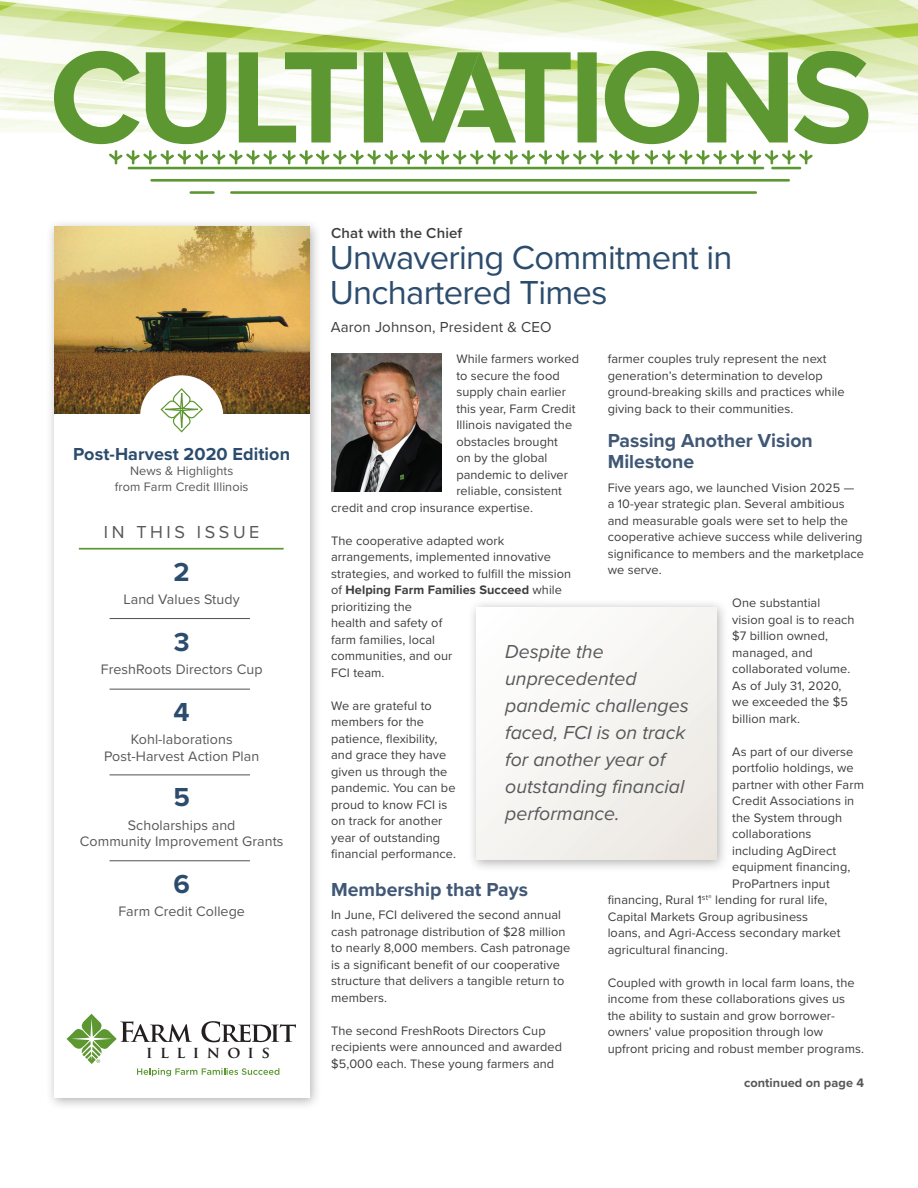
<style>
.page{position:relative;width:918px;height:1188px;background:#fff}
.page>*{position:absolute;margin:0;border:0;box-sizing:border-box;transform-origin:0 0}
.Article_Body_Text{font:34.5px/34.5px "Proxima Nova";letter-spacing:-.02em;color:#2c4c6d}
.Article_Body_Text-2{font:700 27px "Proxima Nova";color:#2c4c6d}
.t1{font:italic 19.5px/27px "Proxima Nova";color:#57585a}
.Article_Body_Text-3{font:700 19.5px/21px "Proxima Nova";color:#405775}
.Article_Body_Text-4{font:700 18px "Proxima Nova";letter-spacing:.005em;color:#2c4c6d}
.Article_Body_Text-5{font:18px "Proxima Nova";letter-spacing:.2em;color:#57585a}
.t2{font:700 15.9px "Trajan Pro";letter-spacing:.475em;color:#231f20}
.Article_Body_Text-6{font:15px "Proxima Nova";letter-spacing:.01em;color:#3e3e3f}
.Article_Body_Text-7{font:600 15px "Proxima Nova";letter-spacing:.01em;color:#3e3e3f}
.Article_Body_Text-8{font:14.25px "Proxima Nova";letter-spacing:.005em;color:#57585a}
.Article_Body_Text-9{font:12.75px/16.5px "Proxima Nova";letter-spacing:.005em;color:#3e3e3f}
.Article_Body_Text-10{font:12.75px "Proxima Nova";letter-spacing:.005em;color:#57585a}
.Article_Body_Text-11{font:700 12.75px "Proxima Nova";letter-spacing:.005em;color:#57585a}
.s1{font-weight:700}
</style>
<div class="page">
<div style="left:46px;top:218px;width:276px;height:893px;background:#231f20;opacity:.35"></div>
<div style="left:54px;top:227px;width:255px;height:871px;background:#fff"></div>
<img style="left:54px;top:227px;width:255px;height:186px">
<div style="left:140px;top:375px;width:83px;height:84px;background:#fff;border-radius:50%"></div>
<svg style="left:147px;top:374px;width:70px;height:59px"></svg>
<hr style="left:110px;top:618px;width:140px;height:1px;background:#57585a">
<hr style="left:110px;top:689px;width:140px;height:1px;background:#57585a">
<hr style="left:110px;top:774px;width:140px;height:1px;background:#57585a">
<hr style="left:79px;top:548px;width:205px;height:2px;background:#5c9731">
<img style="left:0;top:0;width:918px;height:145px">
<svg style="left:54px;top:51px;width:814px;height:93px"></svg>
<hr style="left:128px;top:167px;width:636px;height:2px;background:#5c9731">
<hr style="left:771px;top:167px;width:30px;height:2px;background:#5c9731">
<hr style="left:150px;top:179px;width:640px;height:3px;background:#5c9731">
<hr style="left:230px;top:191px;width:527px;height:3px;background:#5c9731">
<hr style="left:190px;top:191px;width:25px;height:3px;background:#5c9731">
<svg style="left:109px;top:150px;width:704px;height:14px"></svg>
<hr style="left:407px;top:150px;width:3px;height:14px;background:#5c9731">
<svg style="left:67px;top:1014px;width:229px;height:62px"></svg>
<img style="left:331px;top:353px;width:111px;height:138px">
<hr style="left:110px;top:860px;width:140px;height:1px;background:#57585a">
<div style="left:468px;top:599px;width:261px;height:274px;background:#231f20;opacity:.35"></div>
<div style="left:476px;top:607px;width:240px;height:253px;background:linear-gradient(to right,#fbfaf9,#f0ede8)"></div>
<p class="Article_Body_Text-4" style="left:73px;top:440px;width:218px">Post-Harvest 2020 Edition</p>
<p class="Article_Body_Text-10" style="left:130px;top:461px;width:105px">News &amp; Highlights</p>
<p class="Article_Body_Text-10" style="left:115px;top:477px;width:135px">from Farm Credit Illinois</p>
<p class="Article_Body_Text-5" style="left:104px;top:518px;width:157px">IN THIS ISSUE</p>
<p class="Article_Body_Text-2" style="left:174px;top:552px;width:18px">2</p>
<p class="Article_Body_Text-8" style="left:124px;top:589px;width:118px">Land Values Study</p>
<p class="Article_Body_Text-2" style="left:174px;top:622px;width:17px">3</p>
<p class="Article_Body_Text-8" style="left:101px;top:659px;width:163px">FreshRoots Directors Cup</p>
<p class="Article_Body_Text-2" style="left:174px;top:692px;width:18px">4</p>
<p class="Article_Body_Text-8" style="left:131px;top:729px;width:103px">Kohl-laborations</p>
<p class="Article_Body_Text-8" style="left:104px;top:745px;width:157px">Post-Harvest Action Plan</p>
<p class="Article_Body_Text-2" style="left:173px;top:777px;width:18px">5</p>
<p class="Article_Body_Text-8" style="left:128px;top:814px;width:109px">Scholarships and</p>
<p class="Article_Body_Text-8" style="left:80px;top:831px;width:205px">Community Improvement Grants</p>
<p class="Article_Body_Text-2" style="left:173px;top:864px;width:18px">6</p>
<p class="Article_Body_Text-8" style="left:118px;top:901px;width:128px">Farm Credit College</p>
<p class="t2" style="left:146px;top:1043px;width:125px">ILLINOIS</p>
<p class="Article_Body_Text-7" style="left:331px;top:222px;width:133px">Chat with the Chief</p>
<p class="Article_Body_Text" style="left:330px;top:239px;width:404px">Unwavering Commitment in<br>Unchartered Times</p>
<p class="Article_Body_Text-6" style="left:331px;top:316px;width:222px">Aaron Johnson, President &amp; CEO</p>
<p class="Article_Body_Text-9" style="left:456px;top:350px;width:124px">While farmers worked</p>
<p class="Article_Body_Text-9" style="left:456px;top:367px;width:105px">to secure the food</p>
<p class="Article_Body_Text-9" style="left:456px;top:383px;width:111px">supply chain earlier</p>
<p class="Article_Body_Text-9" style="left:456px;top:400px;width:121px">this year, Farm Credit</p>
<p class="Article_Body_Text-9" style="left:456px;top:416px;width:117px">Illinois navigated the</p>
<p class="Article_Body_Text-9" style="left:456px;top:433px;width:103px">obstacles brought</p>
<p class="Article_Body_Text-9" style="left:456px;top:449px;width:93px">on by the global</p>
<p class="Article_Body_Text-9" style="left:456px;top:466px;width:113px">pandemic to deliver</p>
<p class="Article_Body_Text-9" style="left:456px;top:482px;width:107px">reliable, consistent</p>
<p class="Article_Body_Text-9" style="left:331px;top:499px;width:203px">credit and crop insurance expertise.</p>
<p class="Article_Body_Text-9" style="left:331px;top:532px;width:241px">The cooperative adapted work arrangements, implemented innovative strategies, and worked to fulfill the mission of <span class="s1">Helping Farm Families Succeed</span> while prioritizing the<br>health and safety of<br>farm families, local<br>communities, and our<br>FCI team.</p>
<p class="Article_Body_Text-9" style="left:331px;top:697px;width:126px">We are grateful to members for the patience, flexibility, and grace they have given us through the pandemic. You can be proud to know FCI is on track for another year of outstanding financial performance.</p>
<p class="Article_Body_Text-3" style="left:331px;top:878px;width:198px">Membership that Pays</p>
<p class="Article_Body_Text-9" style="left:331px;top:906px;width:241px">In June, FCI delivered the second annual cash patronage distribution of $28 million to nearly 8,000 members. Cash patronage is a significant benefit of our cooperative structure that delivers a tangible return to members.</p>
<p class="Article_Body_Text-9" style="left:331px;top:1022px;width:232px">The second FreshRoots Directors Cup recipients were announced and awarded $5,000 each. These young farmers and</p>
<p class="Article_Body_Text-9" style="left:608px;top:350px;width:238px">farmer couples truly represent the next generation’s determination to develop ground-breaking skills and practices while giving back to their communities.</p>
<p class="Article_Body_Text-3" style="left:608px;top:430px;width:207px">Passing Another Vision<br>Milestone</p>
<p class="Article_Body_Text-9" style="left:608px;top:479px;width:258px">Five years ago, we launched Vision 2025 — a 10-year strategic plan. Several ambitious and measurable goals were set to help the cooperative achieve success while delivering significance to members and the marketplace we serve.</p>
<p class="Article_Body_Text-9" style="left:732px;top:594px;width:124px">One substantial vision goal is to reach $7 billion owned, managed, and collaborated volume.<br>As of July 31, 2020, we exceeded the $5 billion mark.</p>
<p class="Article_Body_Text-9" style="left:732px;top:743px;width:123px">As part of our diverse</p>
<p class="Article_Body_Text-9" style="left:732px;top:759px;width:123px">portfolio holdings, we</p>
<p class="Article_Body_Text-9" style="left:732px;top:776px;width:133px">partner with other Farm</p>
<p class="Article_Body_Text-9" style="left:732px;top:792px;width:124px">Credit Associations in</p>
<p class="Article_Body_Text-9" style="left:732px;top:809px;width:112px">the System through</p>
<p class="Article_Body_Text-9" style="left:732px;top:825px;width:81px">collaborations</p>
<p class="Article_Body_Text-9" style="left:732px;top:842px;width:105px">including AgDirect</p>
<p class="Article_Body_Text-9" style="left:732px;top:858px;width:120px">equipment financing,</p>
<p class="Article_Body_Text-9" style="left:732px;top:875px;width:99px">ProPartners input</p>
<p class="Article_Body_Text-9" style="left:608px;top:891px;width:221px">financing, Rural 1<sup>st</sup><sup>®</sup> lending for rural life,</p>
<p class="Article_Body_Text-9" style="left:608px;top:908px;width:202px">Capital Markets Group agribusiness</p>
<p class="Article_Body_Text-9" style="left:608px;top:924px;width:234px">loans, and Agri-Access secondary market</p>
<p class="Article_Body_Text-9" style="left:608px;top:941px;width:122px">agricultural financing.</p>
<p class="Article_Body_Text-9" style="left:608px;top:974px;width:258px">Coupled with growth in local farm loans, the income from these collaborations gives us the ability to sustain and grow borrower&shy;owners’ value proposition through low upfront pricing and robust member programs.</p>
<p class="Article_Body_Text-11" style="left:744px;top:1073px;width:122px">continued on page 4</p>
<p class="t1" style="left:505px;top:637px;width:185px">Despite the unprecedented pandemic challenges faced, FCI is on track for another year of outstanding financial performance.</p>
</div>
